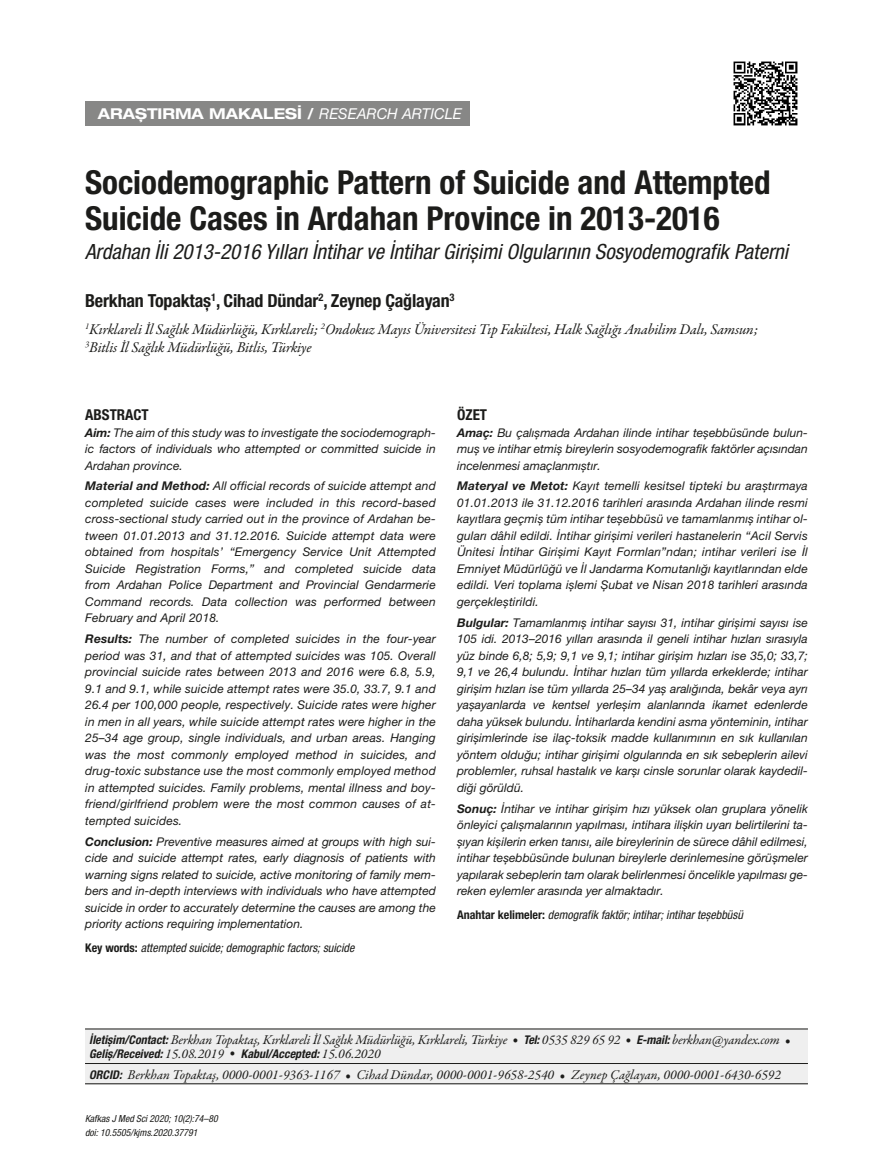
<style>
.page{position:relative;width:893px;height:1170px;background:#fff}
.page>*{position:absolute;margin:0;border:0;box-sizing:border-box;transform-origin:0 0}
.t1{font:700 condensed 33px/36px "Helvetica Neue LT Pro";color:#1c1c1a}
.t2{font:italic condensed 21px "Helvetica Neue LT Pro";color:#1c1c1a}
.t3{font:700 condensed 18px "Helvetica Neue LT Pro";letter-spacing:-.01em;color:#1c1c1a}
.t4{font:italic 15px/18px "Garamond Premr Pro";letter-spacing:-.015em;color:#1c1c1a}
.t5{font:700 expanded 15px "Helvetica Neue LT Pro";color:#fff}
.t6{font:700 condensed 15px "Helvetica Neue LT Pro";color:#1c1c1a}
.t7{font:italic 13.5px "Garamond Premr Pro";letter-spacing:-.005em;color:#1c1c1a}
.t8{font:italic 12px/16.5px "Helvetica Neue LT Pro";color:#1c1c1a;text-align:justify}
.t9{font:italic condensed 12px "Helvetica Neue LT Pro";color:#1c1c1a}
.t10{font:italic 700 condensed 12px "Helvetica Neue LT Pro";color:#1c1c1a}
.t11{font:italic condensed 9.75px/13.5px "Helvetica Neue LT Pro";color:#1c1c1a}
.s1{font-weight:400;font-style:italic;font-stretch:normal}
.s2{font-weight:700}
.s3{font-weight:700;font-style:normal}
.s4{font-family:"Helvetica Neue LT Pro";font-weight:700;font-stretch:condensed;font-size:12px}
.s5{font-family:"Garamond Premr Pro";font-weight:400;font-stretch:normal;font-size:13.5px}
</style>
<div class="page">
<div style="left:85px;top:101px;width:385px;height:25px;background:#878786"></div>
<div style="left:85px;top:1028px;width:723px;height:56px;background:#efefef"></div>
<hr style="left:85px;top:1028px;width:723px;height:1px;background:#1c1c1a">
<hr style="left:85px;top:1063px;width:723px;height:1px;background:#1c1c1a">
<hr style="left:85px;top:1083px;width:723px;height:1px;background:#1c1c1a">
<img style="left:733px;top:61px;width:64px;height:64px">
<p class="t5" style="left:98px;top:104px;width:365px">ARAŞTIRMA MAKALESİ / <span class="s1">RESEARCH ARTICLE</span></p>
<h1 class="t1" style="left:85px;top:163px;width:687px">Sociodemographic Pattern of Suicide and Attempted<br>Suicide Cases in Ardahan Province in 2013-2016</h1>
<h2 class="t2" style="left:85px;top:240px;width:705px">Ardahan İli 2013-2016 Yılları İntihar ve İntihar Girişimi Olgularının Sosyodemografik Paterni</h2>
<h3 class="t3" style="left:85px;top:290px;width:371px">Berkhan Topaktaş<sup>1</sup>, Cihad Dündar<sup>2</sup>, Zeynep Çağlayan<sup>3</sup></h3>
<p class="t4" style="left:85px;top:321px;width:675px"><sup>1</sup>Kırklareli İl Sağlık Müdürlüğü, Kırklareli; <sup>2</sup>Ondokuz Mayıs Üniversitesi Tıp Fakültesi, Halk Sağlığı Anabilim Dalı, Samsun;<br><sup>3</sup>Bitlis İl Sağlık Müdürlüğü, Bitlis, Türkiye</p>
<p class="t6" style="left:85px;top:405px;width:65px">ABSTRACT</p>
<p class="t8" style="left:85px;top:424px;width:352px"><span class="s2">Aim:</span> The aim of this study was to investigate the sociodemograph&shy;ic factors of individuals who attempted or committed suicide in Ardahan province.</p>
<p class="t8" style="left:85px;top:477px;width:352px"><span class="s2">Material and Method:</span> All official records of suicide attempt and completed suicide cases were included in this record-based cross-sectional study carried out in the province of Ardahan be&shy;tween 01.01.2013 and 31.12.2016. Suicide attempt data were obtained from hospitals’ “Emergency Service Unit Attempted Suicide Registration Forms,” and completed suicide data from Ardahan Police Department and Provincial Gendarmerie Command records. Data collection was performed between February and April 2018.</p>
<p class="t8" style="left:85px;top:630px;width:352px"><span class="s2">Results:</span> The number of completed suicides in the four-year period was 31, and that of attempted suicides was 105. Overall provincial suicide rates between 2013 and 2016 were 6.8, 5.9, 9.1 and 9.1, while suicide attempt rates were 35.0, 33.7, 9.1 and 26.4 per 100,000 people, respectively. Suicide rates were higher in men in all years, while suicide attempt rates were higher in the 25–34 age group, single individuals, and urban areas. Hanging was the most commonly employed method in suicides, and drug-toxic substance use the most commonly employed method in attempted suicides. Family problems, mental illness and boy&shy;friend/girlfriend problem were the most common causes of at&shy;tempted suicides.</p>
<p class="t8" style="left:85px;top:832px;width:352px"><span class="s2">Conclusion:</span> Preventive measures aimed at groups with high sui&shy;cide and suicide attempt rates, early diagnosis of patients with warning signs related to suicide, active monitoring of family mem&shy;bers and in-depth interviews with individuals who have attempted suicide in order to accurately determine the causes are among the priority actions requiring implementation.</p>
<p class="t9" style="left:85px;top:940px;width:271px"><span class="s3">Key words:</span> attempted suicide; demographic factors; suicide</p>
<p class="t6" style="left:457px;top:405px;width:31px">ÖZET</p>
<p class="t8" style="left:457px;top:424px;width:352px"><span class="s2">Amaç:</span> Bu çalışmada Ardahan ilinde intihar teşebbüsünde bulun&shy;muş ve intihar etmiş bireylerin sosyodemografik faktörler açısından incelenmesi amaçlanmıştır.</p>
<p class="t8" style="left:457px;top:477px;width:352px"><span class="s2">Materyal ve Metot:</span> Kayıt temelli kesitsel tipteki bu araştırmaya 01.01.2013 ile 31.12.2016 tarihleri arasında Ardahan ilinde resmi kayıtlara geçmiş tüm intihar teşebbüsü ve tamamlanmış intihar ol&shy;guları dâhil edildi. İntihar girişimi verileri hastanelerin “Acil Servis Ünitesi İntihar Girişimi Kayıt Formları”ndan; intihar verileri ise İl Emniyet Müdürlüğü ve İl Jandarma Komutanlığı kayıtlarından elde edildi. Veri toplama işlemi Şubat ve Nisan 2018 tarihleri arasında gerçekleştirildi.</p>
<p class="t8" style="left:457px;top:614px;width:352px"><span class="s2">Bulgular:</span> Tamamlanmış intihar sayısı 31, intihar girişimi sayısı ise 105 idi. 2013–2016 yılları arasında il geneli intihar hızları sırasıyla yüz binde 6,8; 5,9; 9,1 ve 9,1; intihar girişim hızları ise 35,0; 33,7; 9,1 ve 26,4 bulundu. İntihar hızları tüm yıllarda erkeklerde; intihar girişim hızları ise tüm yıllarda 25–34 yaş aralığında, bekâr veya ayrı yaşayanlarda ve kentsel yerleşim alanlarında ikamet edenlerde daha yüksek bulundu. İntiharlarda kendini asma yönteminin, intihar girişimlerinde ise ilaç-toksik madde kullanımının en sık kullanılan yöntem olduğu; intihar girişimi olgularında en sık sebeplerin ailevi problemler, ruhsal hastalık ve karşı cinsle sorunlar olarak kaydedil&shy;diği görüldü.</p>
<p class="t8" style="left:457px;top:799px;width:352px"><span class="s2">Sonuç:</span> İntihar ve intihar girişim hızı yüksek olan gruplara yönelik önleyici çalışmalarının yapılması, intihara ilişkin uyarı belirtilerini ta&shy;şıyan kişilerin erken tanısı, aile bireylerinin de sürece dâhil edilmesi, intihar teşebbüsünde bulunan bireylerle derinlemesine görüşmeler yapılarak sebeplerin tam olarak belirlenmesi öncelikle yapılması ge&shy;reken eylemler arasında yer almaktadır.</p>
<p class="t9" style="left:457px;top:907px;width:287px"><span class="s3">Anahtar kelimeler:</span> demografik faktör; intihar; intihar teşebbüsü</p>
<p class="t7" style="left:89px;top:1031px;width:703px"><span class="s4">İletişim/Contact:</span> Berkhan Topaktaş, Kırklareli İl Sağlık Müdürlüğü, Kırklareli, Türkiye • <span class="s4">Tel:</span> 0535 829 65 92 • <span class="s4">E-mail:</span> berkhan@yandex.com •</p>
<p class="t10" style="left:89px;top:1046px;width:293px">Geliş/Received: <span class="s5">15.08.2019 •</span> Kabul/Accepted: <span class="s5">15.06.2020</span></p>
<p class="t7" style="left:89px;top:1065px;width:693px"><span class="s4">ORCID:</span> Berkhan Topaktaş, 0000-0001-9363-1167 • Cihad Dündar, 0000-0001-9658-2540 • Zeynep Çağlayan, 0000-0001-6430-6592</p>
<p class="t11" style="left:85px;top:1112px;width:134px">Kafkas J Med Sci 2020; 10(2):74–80 doi: 10.5505/kjms.2020.37791</p>
</div>
